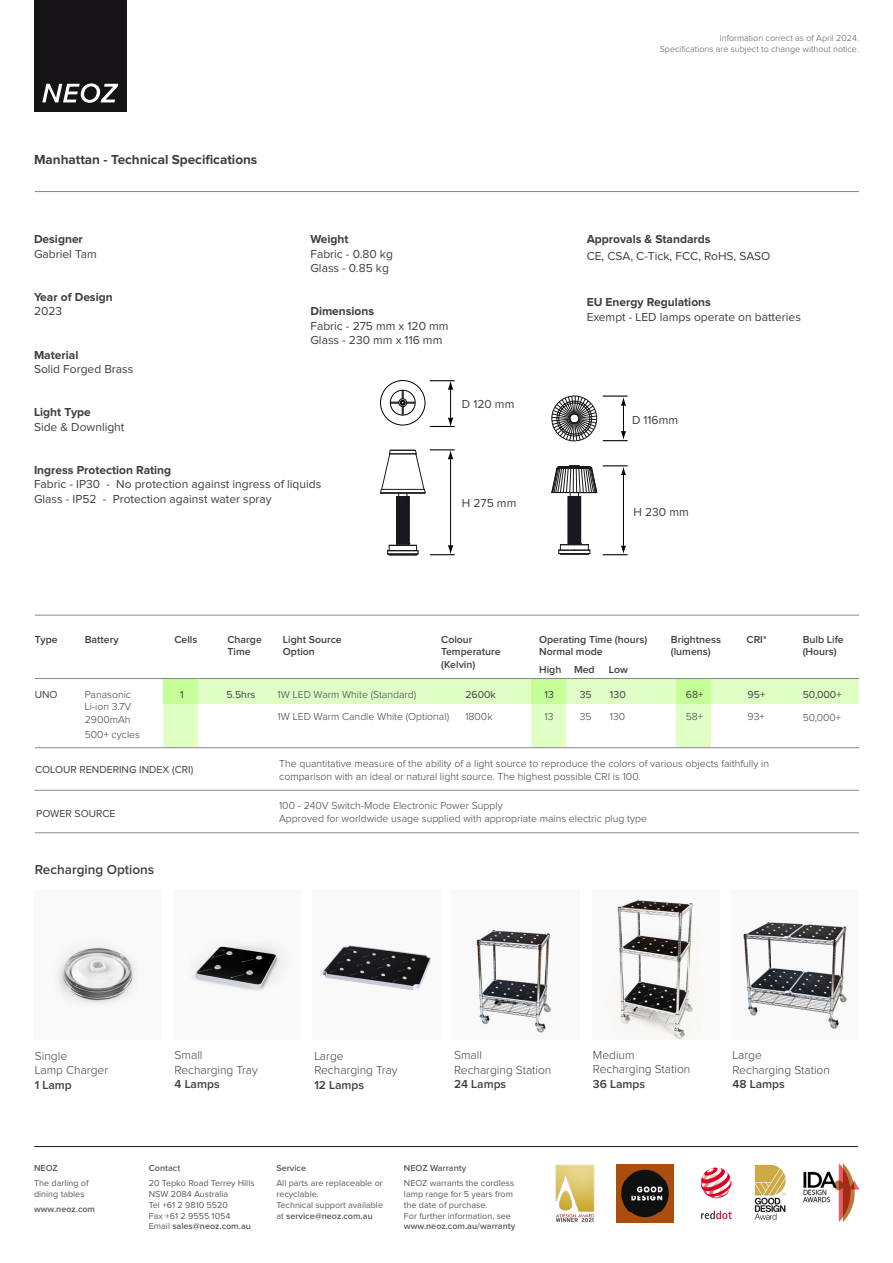
<style>
.page{position:relative;width:893px;height:1263px;background:#fff}
.page>*{position:absolute;margin:0;border:0;box-sizing:border-box;transform-origin:0 0}
.t1{font:700 13.5px "Proxima Nova";color:#3e3e40}
.t2{font:600 13.5px "Proxima Nova";color:#3d3f41}
.t3{font:12px/14.4px "Proxima Nova";color:#3e3e40}
.t4{font:700 12px/14.4px "Proxima Nova";color:#3e3e40}
.t5{font:300 12px/14.4px "Proxima Nova";color:#3d3f41}
.t6{font:300 12px/14.4px "Proxima Nova";color:#3d3e40}
.t7{font:600 12px "Proxima Nova";color:#3d3f41}
.t8{font:12px "Proxima Nova";color:#3d3e41}
.t9{font:600 12px "Proxima Nova";color:#3d3e40}
.t10{font:300 10.5px/12.6px "Proxima Nova";color:#3d3f41}
.t11{font:600 10.5px/12.6px "Proxima Nova";color:#3d3e41}
.t12{font:300 10.5px/22.5px "Proxima Nova";color:#3e4041}
.t13{font:10.5px "Proxima Nova";color:#3d3e40}
.t14{font:10.5px "Proxima Nova";color:#3e4041}
.t15{font:10.5px "Proxima Nova";color:#3d3f41}
.t16{font:9px/10.8px "Proxima Nova";color:#5c5a5a}
.t17{font:300 9px/10.8px "Proxima Nova";color:#5c5a5a;text-align:right}
.t18{font:600 9px "Proxima Nova";color:#5c5a5a}
.s1{font-weight:400}
.s2{font-weight:700}
.s3{font-weight:600}
</style>
<div class="page">
<div style="left:164px;top:679px;width:695px;height:25px;background:#dfffc5"></div>
<svg style="left:163px;top:679px;width:35px;height:68px;background:#d5feb4"></svg>
<svg style="left:531px;top:679px;width:35px;height:68px;background:#d5feb4"></svg>
<svg style="left:676px;top:679px;width:35px;height:68px;background:#d5feb4"></svg>
<hr style="left:35px;top:678px;width:824px;height:1px;background:#87888a">
<hr style="left:35px;top:747px;width:824px;height:1px;background:#87888a">
<hr style="left:35px;top:790px;width:824px;height:1px;background:#87888a">
<hr style="left:35px;top:832px;width:824px;height:1px;background:#87888a">
<img style="left:191px;top:942px;width:95px;height:49px">
<img style="left:320px;top:945px;width:111px;height:46px">
<img style="left:476px;top:930px;width:75px;height:103px">
<img style="left:614px;top:899px;width:83px;height:141px">
<img style="left:743px;top:922px;width:104px;height:107px">
<hr style="left:34px;top:1146px;width:824px;height:1px;background:#1a171c">
<div style="left:34px;top:0;width:93px;height:112px;background:#161215"></div>
<svg style="left:42px;top:83px;width:76px;height:20px"></svg>
<svg style="left:701px;top:1167px;width:31px;height:31px"></svg>
<svg style="left:701px;top:1211px;width:31px;height:8px"></svg>
<svg style="left:755px;top:1165px;width:31px;height:55px"></svg>
<img style="left:803px;top:1163px;width:56px;height:58px">
<img style="left:616px;top:1165px;width:58px;height:57px">
<img style="left:555px;top:1164px;width:40px;height:58px">
<hr style="left:35px;top:615px;width:824px;height:1px;background:#87888a">
<img style="left:56px;top:943px;width:81px;height:61px">
<hr style="left:35px;top:191px;width:824px;height:1px;background:#87888a">
<hr style="left:450px;top:388px;width:1px;height:32px;background:#000">
<svg style="left:430px;top:418px;width:25px;height:9px"></svg>
<svg style="left:430px;top:380px;width:25px;height:10px"></svg>
<div style="left:380px;top:380px;width:45px;height:45px;border:1px solid #000;border-radius:50%"></div>
<svg style="left:390px;top:390px;width:25px;height:25px"></svg>
<div style="left:390px;top:390px;width:25px;height:25px;border:1px solid #000;border-radius:50%"></div>
<svg style="left:380px;top:449px;width:75px;height:107px"></svg>
<svg style="left:551px;top:395px;width:77px;height:160px"></svg>
<p class="t1" style="left:34px;top:153px;width:225px">Manhattan - Technical Specifications</p>
<p class="t4" style="left:34px;top:233px;width:50px">Designer</p>
<p class="t3" style="left:34px;top:247px;width:64px">Gabriel Tam</p>
<p class="t4" style="left:34px;top:290px;width:80px">Year of Design<br><span class="s1">2023</span></p>
<p class="t4" style="left:34px;top:348px;width:46px">Material</p>
<p class="t3" style="left:34px;top:362px;width:101px">Solid Forged Brass</p>
<p class="t4" style="left:34px;top:405px;width:58px">Light Type</p>
<p class="t3" style="left:34px;top:420px;width:92px">Side &amp; Downlight</p>
<p class="t3" style="left:34px;top:463px;width:289px"><span class="s2">Ingress Protection Rating<br></span>Fabric - IP30 - No protection against ingress of liquids<br>Glass - IP52 - Protection against water spray</p>
<p class="t4" style="left:310px;top:233px;width:40px">Weight</p>
<p class="t3" style="left:310px;top:247px;width:84px">Fabric - 0.80 kg<br>Glass - 0.85 kg</p>
<p class="t3" style="left:310px;top:305px;width:140px"><span class="s2">Dimensions<br></span>Fabric - 275 mm x 120 mm<br>Glass - 230 mm x 116 mm</p>
<p class="t8" style="left:462px;top:398px;width:54px">D 120 mm</p>
<p class="t8" style="left:462px;top:497px;width:56px">H 275 mm</p>
<p class="t17" style="left:660px;top:33px;width:201px">Information correct as of April 2024.<br>Specifications are subject to change without notice.</p>
<p class="t4" style="left:587px;top:233px;width:125px">Approvals &amp; Standards</p>
<p class="t3" style="left:587px;top:249px;width:185px">CE, CSA, C-Tick, FCC, RoHS, SASO</p>
<p class="t4" style="left:587px;top:296px;width:126px">EU Energy Regulations</p>
<p class="t3" style="left:587px;top:310px;width:216px">Exempt - LED lamps operate on batteries</p>
<p class="t8" style="left:632px;top:414px;width:48px">D 116mm</p>
<p class="t8" style="left:633px;top:506px;width:57px">H 230 mm</p>
<p class="t11" style="left:283px;top:633px;width:60px">Light Source<br>Option</p>
<p class="t11" style="left:539px;top:633px;width:110px">Operating Time (hours)</p>
<p class="t11" style="left:746px;top:633px;width:22px">CRI*</p>
<p class="t11" style="left:35px;top:633px;width:24px">Type</p>
<p class="t11" style="left:227px;top:633px;width:36px">Charge<br>Time</p>
<p class="t11" style="left:85px;top:633px;width:35px">Battery</p>
<p class="t11" style="left:174px;top:633px;width:25px">Cells</p>
<p class="t11" style="left:671px;top:633px;width:52px">Brightness (lumens)</p>
<p class="t11" style="left:803px;top:633px;width:43px">Bulb Life (Hours)</p>
<p class="t11" style="left:441px;top:633px;width:61px">Colour<br>Temperature (Kelvin)</p>
<p class="t11" style="left:539px;top:646px;width:65px">Normal mode</p>
<p class="t11" style="left:539px;top:664px;width:57px">High Med</p>
<p class="t11" style="left:609px;top:664px;width:21px">Low</p>
<p class="t15" style="left:35px;top:689px;width:24px">UNO</p>
<p class="t10" style="left:85px;top:688px;width:48px">Panasonic</p>
<p class="t14" style="left:180px;top:689px;width:5px">1</p>
<p class="t14" style="left:226px;top:689px;width:30px">5.5hrs</p>
<p class="t10" style="left:85px;top:701px;width:48px">Li-ion 3.7V<br>2900mAh</p>
<p class="t10" style="left:85px;top:729px;width:57px">500+ cycles</p>
<p class="t13" style="left:35px;top:764px;width:160px">COLOUR RENDERING INDEX (CRI)</p>
<p class="t13" style="left:36px;top:808px;width:81px">POWER SOURCE</p>
<p class="t2" style="left:35px;top:864px;width:121px">Recharging Options</p>
<p class="t14" style="left:465px;top:689px;width:32px">2600k</p>
<p class="t12" style="left:465px;top:706px;width:29px">1800k</p>
<p class="t10" style="left:279px;top:758px;width:491px">The quantitative measure of the ability of a light source to reproduce the colors of various objects faithfully in comparison with an ideal or natural light source. The highest possible CRI is 100.</p>
<p class="t14" style="left:686px;top:689px;width:19px">68+</p>
<p class="t12" style="left:686px;top:706px;width:19px">58+</p>
<p class="t12" style="left:278px;top:683px;width:173px">1W LED Warm White (Standard)<br>1W LED Warm Candle White (Optional)</p>
<p class="t14" style="left:748px;top:689px;width:19px">95+</p>
<p class="t14" style="left:544px;top:689px;width:11px">13</p>
<p class="t12" style="left:544px;top:706px;width:10px">13</p>
<p class="t14" style="left:580px;top:689px;width:14px">35</p>
<p class="t12" style="left:580px;top:706px;width:13px">35</p>
<p class="t14" style="left:610px;top:689px;width:17px">130</p>
<p class="t12" style="left:610px;top:706px;width:17px">130</p>
<p class="t12" style="left:748px;top:706px;width:19px">93+</p>
<p class="t10" style="left:279px;top:800px;width:370px">100 - 240V Switch-Mode Electronic Power Supply<br>Approved for worldwide usage supplied with appropriate mains electric plug type</p>
<p class="t14" style="left:803px;top:690px;width:40px">50,000+</p>
<p class="t12" style="left:803px;top:706px;width:40px">50,000+</p>
<p class="t5" style="left:35px;top:1049px;width:75px">Single<br>Lamp Charger</p>
<p class="t7" style="left:35px;top:1079px;width:39px">1 Lamp</p>
<p class="t18" style="left:34px;top:1164px;width:25px">NEOZ</p>
<p class="t16" style="left:34px;top:1178px;width:56px">The darling of dining tables</p>
<p class="t18" style="left:34px;top:1205px;width:63px">www.neoz.com</p>
<p class="t5" style="left:175px;top:1049px;width:85px">Small<br>Recharging Tray</p>
<p class="t7" style="left:175px;top:1079px;width:47px">4 Lamps</p>
<p class="t5" style="left:314px;top:1049px;width:85px">Large<br>Recharging Tray</p>
<p class="t7" style="left:314px;top:1079px;width:51px">12 Lamps</p>
<p class="t5" style="left:454px;top:1049px;width:99px">Small<br>Recharging Station</p>
<p class="t7" style="left:454px;top:1079px;width:54px">24 Lamps</p>
<p class="t18" style="left:149px;top:1164px;width:33px">Contact</p>
<p class="t16" style="left:149px;top:1178px;width:107px">20 Tepko Road Terrey Hills<br>NSW 2084 Australia<br>Tel +61 2 9810 5520<br>Fax +61 2 9555 1054<br>Email <span class="s3">sales@neoz.com.au</span></p>
<p class="t18" style="left:276px;top:1164px;width:31px">Service</p>
<p class="t16" style="left:276px;top:1178px;width:108px">All parts are replaceable or recyclable.<br>Technical support available at <span class="s3">service@neoz.com.au</span></p>
<p class="t18" style="left:404px;top:1164px;width:64px">NEOZ Warranty</p>
<p class="t16" style="left:404px;top:1178px;width:112px">NEOZ warrants the cordless lamp range for 5 years from the date of purchase.<br>For further information, see</p>
<p class="t18" style="left:404px;top:1222px;width:113px">www.neoz.com.au/warranty</p>
<p class="t6" style="left:593px;top:1048px;width:99px">Medium<br>Recharging Station</p>
<p class="t9" style="left:593px;top:1078px;width:54px">36 Lamps</p>
<p class="t6" style="left:732px;top:1049px;width:99px">Large<br>Recharging Station</p>
<p class="t9" style="left:732px;top:1079px;width:54px">48 Lamps</p>
</div>
